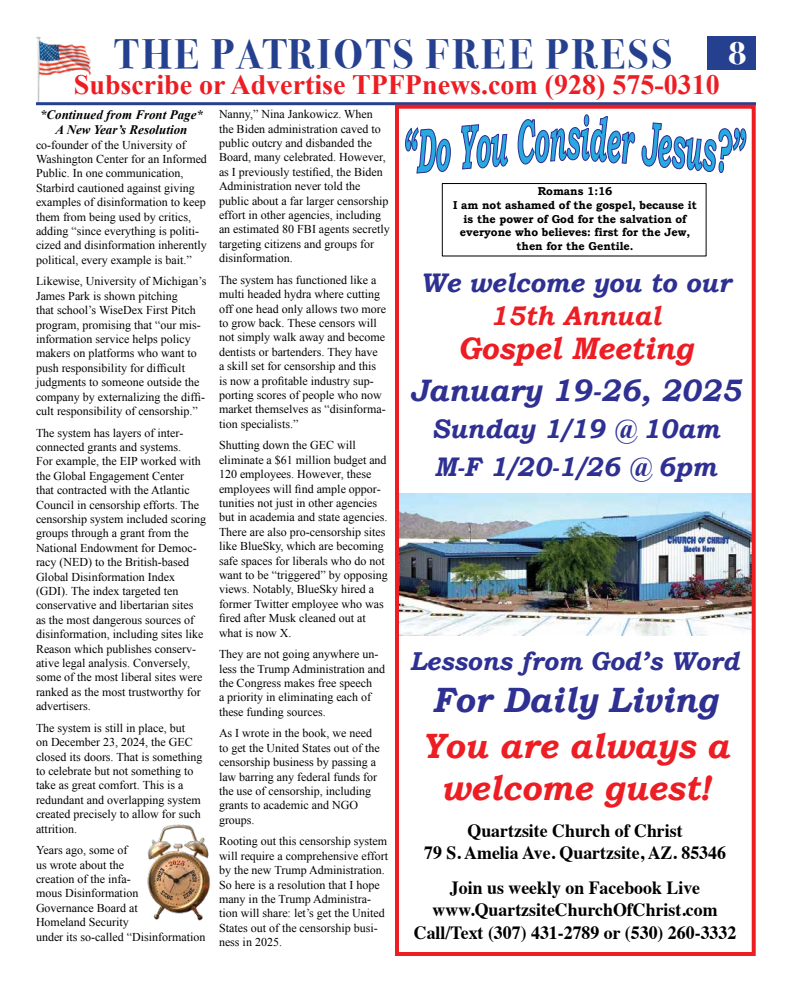
<style>
.page{position:relative;width:792px;height:990px;background:#fff}
.page>*{position:absolute;margin:0;border:0;box-sizing:border-box;transform-origin:0 0}
.t1{font:700 41px "Bodoni Svty Two ITCTT";letter-spacing:.075em;color:#25408f}
.t2{font:italic 700 35.1px/42.2px "Bookman Old Style";color:#ed1d24;text-align:center;scale:.96 1}
.t3{font:italic 700 35.1px "Bookman Old Style";color:#2e3092;scale:.96 1}
.t4{font:700 33px "Bodoni Svty Two ITCTT";color:#fff}
.t5{font:italic 700 31px "Bookman Old Style";color:#2e3092;scale:.96 1}
.t6{font:italic 700 31px "Bookman Old Style";color:#ed1d24;scale:.96 1}
.t7{font:700 28px "Times New Roman";color:#ed1d24}
.t8{font:italic 700 26.9px/37.2px "Bookman Old Style";color:#2e3092;scale:.96 1}
.t9{font:italic 700 26.9px "Bookman Old Style";color:#ed1d24;scale:.96 1}
.t10{font:italic 700 25.8px "Bookman Old Style";color:#2e3092;scale:.96 1}
.t11{font:700 18.6px/22.3px "Times";color:#000;text-align:center;scale:.96 1}
.t12{font:italic 700 13px/15.6px "Times New Roman";color:#000;text-align:center}
.t13{font:12px/14.4px "Times New Roman";color:#000}
.t14{font:700 11.5px/13.8px "Bookman Old Style";color:#000;text-align:center;scale:.96 1}
</style>
<div class="page">
<div style="left:707px;top:36px;width:49px;height:33px;background:#25408f"></div>
<img style="left:36px;top:37px;width:56px;height:65px">
<hr style="left:36px;top:102px;width:720px;height:3px;background:#25408f">
<img style="left:400px;top:493px;width:351px;height:143px">
<svg style="left:405px;top:114px;width:342px;height:60px"></svg>
<div style="left:442px;top:183px;width:264px;height:73px;border:1px solid #000"></div>
<div style="left:395px;top:105px;width:361px;height:851px;border:4px solid #ed1d24"></div>
<img style="left:147px;top:824px;width:63px;height:97px">
<h1 class="t1" style="left:115px;top:20px;width:559px">THE PATRIOTS FREE PRESS</h1>
<h3 class="t4" style="left:728px;top:26px;width:20px">8</h3>
<h3 class="t7" style="left:74px;top:65px;width:648px">Subscribe or Advertise TPFPnews.com (928) 575-0310</h3>
<p class="t12" style="left:40px;top:106px;width:164px">*Continued from Front Page*<br>A New Year’s Resolution</p>
<p class="t13" style="left:36px;top:137px;width:172px">co-founder of the University of Washington Center for an Informed Public. In one communication, Starbird cautioned against giving examples of disinformation to keep them from being used by critics, adding “since everything is politi&shy;cized and disinformation inherently political, every example is bait.”</p>
<p class="t13" style="left:36px;top:274px;width:172px">Likewise, University of Michigan’s James Park is shown pitching<br>that school’s WiseDex First Pitch program, promising that “our mis&shy;information service helps policy makers on platforms who want to push responsibility for difficult judgments to someone outside the company by externalizing the diffi&shy;cult responsibility of censorship.”</p>
<p class="t13" style="left:36px;top:425px;width:172px">The system has layers of inter&shy;connected grants and systems.<br>For example, the EIP worked with the Global Engagement Center<br>that contracted with the Atlantic<br>Council in censorship efforts. The censorship system included scoring groups through a grant from the<br>National Endowment for Democ&shy;racy (NED) to the British-based<br>Global Disinformation Index (GDI). The index targeted ten conservative and libertarian sites as the most dangerous sources of disinformation, including sites like<br>Reason which publishes conserv&shy;ative legal analysis. Conversely, some of the most liberal sites were ranked as the most trustworthy for advertisers.</p>
<p class="t13" style="left:36px;top:720px;width:168px">The system is still in place, but<br>on December 23, 2024, the GEC closed its doors. That is something to celebrate but not something to take as great comfort. This is a redundant and overlapping system created precisely to allow for such attrition.</p>
<p class="t13" style="left:36px;top:843px;width:171px">Years ago, some of<br>us wrote about the<br>creation of the infa-<br>mous Disinformation<br>Governance Board at<br>Homeland Security<br>under its so-called “Disinformation</p>
<p class="t13" style="left:219px;top:107px;width:172px">Nanny,” Nina Jankowicz. When the Biden administration caved to public outcry and disbanded the<br>Board, many celebrated. However, as I previously testified, the Biden<br>Administration never told the public about a far larger censorship effort in other agencies, including an estimated 80 FBI agents secretly targeting citizens and groups for disinformation.</p>
<p class="t13" style="left:219px;top:272px;width:169px">The system has functioned like a multi headed hydra where cutting off one head only allows two more to grow back. These censors will not simply walk away and become dentists or bartenders. They have<br>a skill set for censorship and this is now a profitable industry sup&shy;porting scores of people who now market themselves as “disinforma&shy;tion specialists.”</p>
<p class="t13" style="left:219px;top:438px;width:170px">Shutting down the GEC will eliminate a $61 million budget and<br>120 employees. However, these employees will find ample oppor&shy;tunities not just in other agencies but in academia and state agencies.<br>There are also pro-censorship sites like BlueSky, which are becoming safe spaces for liberals who do not want to be “triggered” by opposing views. Notably, BlueSky hired a former Twitter employee who was fired after Musk cleaned out at what is now X.</p>
<p class="t13" style="left:219px;top:647px;width:168px">They are not going anywhere un&shy;less the Trump Administration and the Congress makes free speech<br>a priority in eliminating each of these funding sources.</p>
<p class="t13" style="left:219px;top:726px;width:162px">As I wrote in the book, we need to get the United States out of the censorship business by passing a law barring any federal funds for the use of censorship, including grants to academic and NGO groups.</p>
<p class="t13" style="left:219px;top:834px;width:171px">Rooting out this censorship system will require a comprehensive effort by the new Trump Administration.<br>So here is a resolution that I hope many in the Trump Administra&shy;tion will share: let’s get the United<br>States out of the censorship busi&shy;ness in 2025.</p>
<p class="t14" style="left:453px;top:184px;width:255px">Romans 1:16<br>I am not ashamed of the gospel, because it is the power of God for the salvation of everyone who believes: first for the Jew, then for the Gentile.</p>
<h3 class="t8" style="left:420px;top:264px;width:325px">We welcome you to our</h3>
<h3 class="t9" style="left:490px;top:296px;width:180px">15th Annual</h3>
<h3 class="t6" style="left:458px;top:325px;width:247px">Gospel Meeting</h3>
<h3 class="t5" style="left:410px;top:368px;width:347px">January 19-26, 2025</h3>
<h3 class="t8" style="left:431px;top:410px;width:302px">Sunday 1/19 @ 10am<br>M-F 1/20-1/26 @ 6pm</h3>
<h3 class="t10" style="left:410px;top:642px;width:344px">Lessons from God’s Word</h3>
<h2 class="t3" style="left:432px;top:674px;width:299px">For Daily Living</h2>
<h2 class="t2" style="left:422px;top:724px;width:322px">You are always a welcome guest!</h2>
<h3 class="t11" style="left:424px;top:817px;width:316px">Quartzsite Church of Christ<br>79 S. Amelia Ave. Quartzsite, AZ. 85346</h3>
<h3 class="t11" style="left:414px;top:875px;width:337px">Join us weekly on Facebook Live www.QuartzsiteChurchOfChrist.com<br>Call/Text (307) 431-2789 or (530) 260-3332</h3>
</div>
